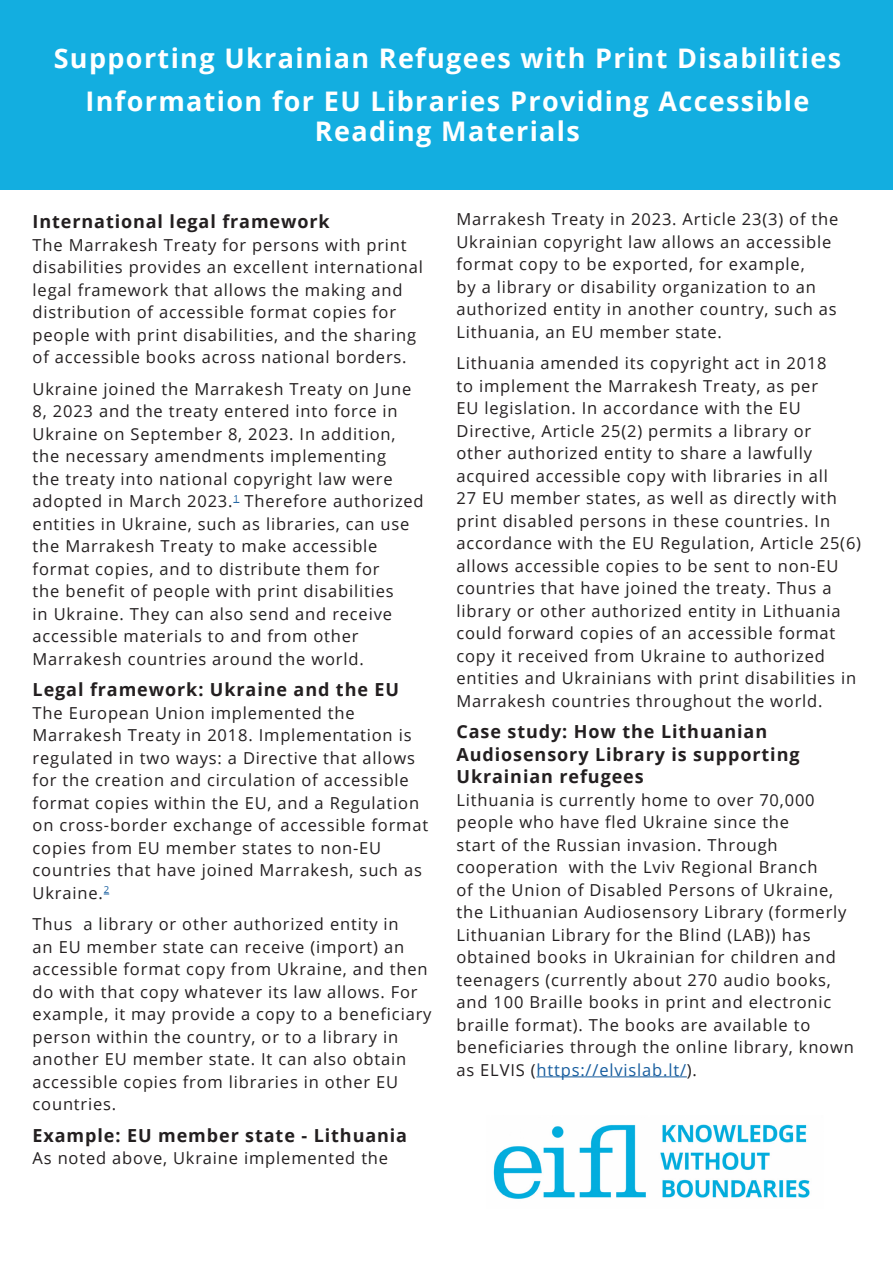
<style>
.page{position:relative;width:893px;height:1263px;background:#fff}
.page>*{position:absolute;margin:0;border:0;box-sizing:border-box;transform-origin:0 0}
.t1{font:700 27px/30px "Open Sans";letter-spacing:.05em;color:#fff;text-align:center}
.t2{font:700 18px/22.5px "Open Sans";letter-spacing:.05em;color:#231f20}
.t3{font:16.5px/22.5px "Open Sans";letter-spacing:.05em;color:#231f20}
.s1{color:#175d9e}
</style>
<div class="page">
<div style="left:0;top:0;width:893px;height:189px;background:#13aee0"></div>
<hr style="left:536px;top:1076px;width:151px;height:1px;background:#175d9e">
<img style="left:493px;top:1124px;width:317px;height:75px">
<p class="t1" style="left:54px;top:42px;width:789px">Supporting Ukrainian Refugees with Print Disabilities</p>
<p class="t1" style="left:86px;top:85px;width:725px">Information for EU Libraries Providing Accessible<br>Reading Materials</p>
<p class="t2" style="left:33px;top:210px;width:299px">International legal framework</p>
<p class="t3" style="left:33px;top:233px;width:376px">The Marrakesh Treaty for persons with print</p>
<p class="t3" style="left:33px;top:255px;width:392px">disabilities provides an excellent international legal framework that allows the making and</p>
<p class="t3" style="left:33px;top:300px;width:365px">distribution of accessible format copies for</p>
<p class="t3" style="left:33px;top:323px;width:385px">people with print disabilities, and the sharing of accessible books across national borders.</p>
<p class="t3" style="left:33px;top:377px;width:393px">Ukraine joined the Marrakesh Treaty on June 8, 2023 and the treaty entered into force in Ukraine on September 8, 2023. In addition, the necessary amendments implementing<br>the treaty into national copyright law were adopted in March 2023.<sup>1</sup> Therefore authorized entities in Ukraine, such as libraries, can use the Marrakesh Treaty to make accessible format copies, and to distribute them for<br>the benefit of people with print disabilities<br>in Ukraine. They can also send and receive accessible materials to and from other Marrakesh countries around the world.</p>
<p class="t2" style="left:33px;top:678px;width:368px">Legal framework: Ukraine and the EU</p>
<p class="t3" style="left:33px;top:701px;width:324px">The European Union implemented the</p>
<p class="t3" style="left:33px;top:723px;width:388px">Marrakesh Treaty in 2018. Implementation is regulated in two ways: a Directive that allows for the creation and circulation of accessible format copies within the EU, and a Regulation</p>
<p class="t3" style="left:33px;top:813px;width:397px">on cross-border exchange of accessible format copies from EU member states to non-EU</p>
<p class="t3" style="left:33px;top:858px;width:391px">countries that have joined Marrakesh, such as<br>Ukraine.<sup>2</sup></p>
<p class="t3" style="left:33px;top:912px;width:400px">Thus a library or other authorized entity in<br>an EU member state can receive (import) an accessible format copy from Ukraine, and then do with that copy whatever its law allows. For example, it may provide a copy to a beneficiary person within the country, or to a library in another EU member state. It can also obtain accessible copies from libraries in other EU countries.</p>
<p class="t2" style="left:33px;top:1123px;width:376px">Example: EU member state - Lithuania</p>
<p class="t3" style="left:33px;top:1146px;width:357px">As noted above, Ukraine implemented the</p>
<p class="t3" style="left:456px;top:207px;width:383px">Marrakesh Treaty in 2023. Article 23(3) of the Ukrainian copyright law allows an accessible format copy to be exported, for example,<br>by a library or disability organization to an authorized entity in another country, such as Lithuania, an EU member state.</p>
<p class="t3" style="left:456px;top:351px;width:406px">Lithuania amended its copyright act in 2018<br>to implement the Marrakesh Treaty, as per<br>EU legislation. In accordance with the EU Directive, Article 25(2) permits a library or<br>other authorized entity to share a lawfully acquired accessible copy with libraries in all<br>27 EU member states, as well as directly with print disabled persons in these countries. In accordance with the EU Regulation, Article 25(6) allows accessible copies to be sent to non-EU countries that have joined the treaty. Thus a library or other authorized entity in Lithuania could forward copies of an accessible format copy it received from Ukraine to authorized entities and Ukrainians with print disabilities in Marrakesh countries throughout the world.</p>
<p class="t2" style="left:456px;top:720px;width:345px">Case study: How the Lithuanian<br>Audiosensory Library is supporting<br>Ukrainian refugees</p>
<p class="t3" style="left:456px;top:788px;width:399px">Lithuania is currently home to over 70,000 people who have fled Ukraine since the<br>start of the Russian invasion. Through cooperation with the Lviv Regional Branch<br>of the Union of Disabled Persons of Ukraine, the Lithuanian Audiosensory Library (formerly Lithuanian Library for the Blind (LAB)) has obtained books in Ukrainian for children and teenagers (currently about 270 audio books, and 100 Braille books in print and electronic braille format). The books are available to beneficiaries through the online library, known as ELVIS (<span class="s1">https://elvislab.lt/</span>).</p>
</div>
